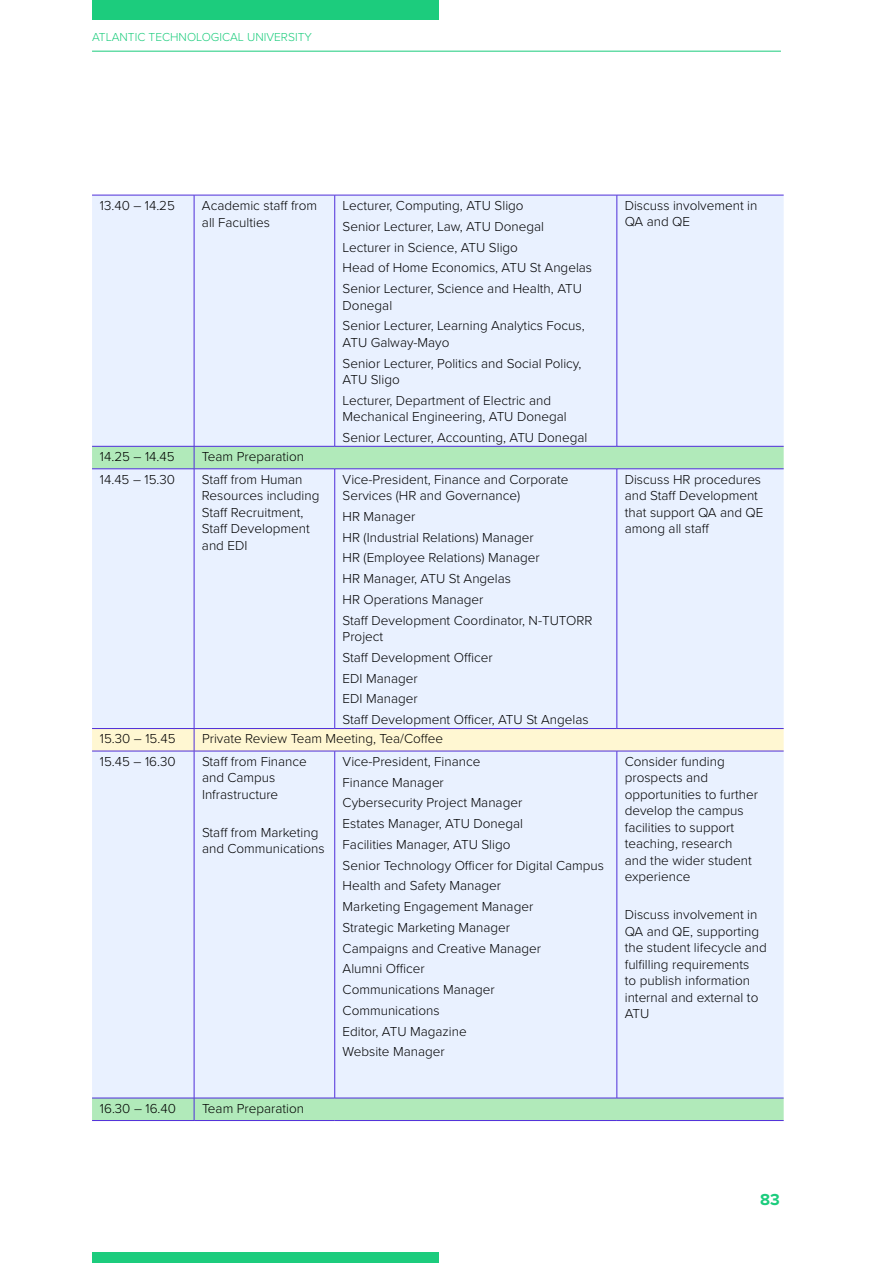
<style>
.page{position:relative;width:893px;height:1263px;background:#fff}
.page>*{position:absolute;margin:0;border:0;box-sizing:border-box;transform-origin:0 0}
.t1{font:700 16.5px "Proxima Nova";color:#1ccc7d}
.t2{font:300 13.5px/20.7px "Proxima Nova";color:#000}
.t3{font:300 12px "Proxima Nova";color:#1ccc7d}
</style>
<div class="page">
<div style="left:92px;top:0;width:347px;height:19px;background:#1ccc7d"></div>
<div style="left:92px;top:1252px;width:347px;height:11px;background:#1ccc7d"></div>
<hr style="left:92px;top:51px;width:689px;height:1px;background:#1ccc7d">
<div style="left:92px;top:196px;width:692px;height:250px;background:#e9f1ff"></div>
<svg style="left:92px;top:447px;width:692px;height:673px;fill:#e9f1ff"></svg>
<hr style="left:92px;top:195px;width:102px;height:1px;background:#4f2ed9">
<hr style="left:194px;top:195px;width:141px;height:1px;background:#4f2ed9">
<hr style="left:194px;top:195px;width:1px;height:251px;background:#4f2ed9">
<hr style="left:335px;top:195px;width:282px;height:1px;background:#4f2ed9">
<hr style="left:334px;top:195px;width:1px;height:251px;background:#4f2ed9">
<hr style="left:617px;top:195px;width:167px;height:1px;background:#4f2ed9">
<hr style="left:617px;top:195px;width:1px;height:251px;background:#4f2ed9">
<hr style="left:92px;top:446px;width:102px;height:1px;background:#4f2ed9">
<hr style="left:194px;top:446px;width:141px;height:1px;background:#4f2ed9">
<svg style="left:194px;top:446px;width:1px;height:22px"></svg>
<hr style="left:335px;top:446px;width:282px;height:1px;background:#4f2ed9">
<hr style="left:617px;top:446px;width:167px;height:1px;background:#4f2ed9">
<hr style="left:92px;top:468px;width:102px;height:1px;background:#4f2ed9">
<hr style="left:194px;top:468px;width:141px;height:1px;background:#4f2ed9">
<hr style="left:194px;top:469px;width:1px;height:259px;background:#4f2ed9">
<hr style="left:335px;top:468px;width:282px;height:1px;background:#4f2ed9">
<hr style="left:334px;top:469px;width:1px;height:259px;background:#4f2ed9">
<hr style="left:617px;top:468px;width:167px;height:1px;background:#4f2ed9">
<hr style="left:617px;top:469px;width:1px;height:259px;background:#4f2ed9">
<div style="left:92px;top:728px;width:692px;height:23px;background:#fff7d2"></div>
<hr style="left:335px;top:728px;width:282px;height:1px;background:#4f2ed9">
<hr style="left:617px;top:728px;width:167px;height:1px;background:#4f2ed9">
<hr style="left:92px;top:751px;width:102px;height:1px;background:#4f2ed9">
<hr style="left:194px;top:751px;width:141px;height:1px;background:#4f2ed9">
<hr style="left:194px;top:751px;width:1px;height:347px;background:#4f2ed9">
<hr style="left:335px;top:751px;width:282px;height:1px;background:#4f2ed9">
<hr style="left:334px;top:751px;width:1px;height:347px;background:#4f2ed9">
<hr style="left:617px;top:751px;width:167px;height:1px;background:#4f2ed9">
<hr style="left:617px;top:751px;width:1px;height:347px;background:#4f2ed9">
<hr style="left:92px;top:1098px;width:102px;height:1px;background:#4f2ed9">
<hr style="left:194px;top:1098px;width:141px;height:1px;background:#4f2ed9">
<svg style="left:194px;top:1098px;width:1px;height:22px"></svg>
<hr style="left:335px;top:1098px;width:282px;height:1px;background:#4f2ed9">
<hr style="left:617px;top:1098px;width:167px;height:1px;background:#4f2ed9">
<hr style="left:92px;top:1120px;width:102px;height:1px;background:#4f2ed9">
<hr style="left:194px;top:1120px;width:141px;height:1px;background:#4f2ed9">
<hr style="left:335px;top:1120px;width:282px;height:1px;background:#4f2ed9">
<hr style="left:617px;top:1120px;width:167px;height:1px;background:#4f2ed9">
<p class="t3" style="left:92px;top:28px;width:221px">ATLANTIC TECHNOLOGICAL UNIVERSITY</p>
<p class="t2" style="left:100px;top:194px;width:77px">13.40 – 14.25</p>
<p class="t2" style="left:202px;top:196px;width:117px;line-height:16.5px">Academic staff from all Faculties</p>
<p class="t2" style="left:343px;top:194px;width:251px">Lecturer, Computing, ATU Sligo<br>Senior Lecturer, Law, ATU Donegal Lecturer in Science, ATU Sligo<br>Head of Home Economics, ATU St Angelas Senior Lecturer, Science and Health, ATU</p>
<p class="t2" style="left:343px;top:294px;width:244px">Donegal<br>Senior Lecturer, Learning Analytics Focus,</p>
<p class="t2" style="left:343px;top:331px;width:240px">ATU Galway-Mayo<br>Senior Lecturer, Politics and Social Policy,</p>
<p class="t2" style="left:343px;top:368px;width:210px">ATU Sligo<br>Lecturer, Department of Electric and</p>
<p class="t2" style="left:343px;top:406px;width:246px">Mechanical Engineering, ATU Donegal<br>Senior Lecturer, Accounting, ATU Donegal</p>
<p class="t2" style="left:100px;top:446px;width:76px">14.25 – 14.45</p>
<p class="t2" style="left:202px;top:446px;width:104px">Team Preparation</p>
<p class="t2" style="left:100px;top:468px;width:77px">14.45 – 15.30</p>
<p class="t2" style="left:202px;top:470px;width:119px;line-height:16.5px">Staff from Human<br>Resources including<br>Staff Recruitment,<br>Staff Development and EDI</p>
<p class="t2" style="left:343px;top:470px;width:227px;line-height:16.5px">Vice-President, Finance and Corporate<br>Services (HR and Governance)</p>
<p class="t2" style="left:343px;top:505px;width:251px">HR Manager<br>HR (Industrial Relations) Manager<br>HR (Employee Relations) Manager<br>HR Manager, ATU St Angelas<br>HR Operations Manager<br>Staff Development Coordinator, N-TUTORR</p>
<p class="t2" style="left:343px;top:626px;width:247px">Project<br>Staff Development Officer<br>EDI Manager<br>EDI Manager<br>Staff Development Officer, ATU St Angelas</p>
<p class="t2" style="left:625px;top:196px;width:134px;line-height:16.5px">Discuss involvement in<br>QA and QE</p>
<p class="t2" style="left:625px;top:470px;width:140px;line-height:16.5px">Discuss HR procedures and Staff Development that support QA and QE among all staff</p>
<p class="t2" style="left:100px;top:728px;width:77px">15.30 – 15.45</p>
<p class="t2" style="left:202px;top:728px;width:243px">Private Review Team Meeting, Tea/Coffee</p>
<p class="t2" style="left:100px;top:750px;width:77px">15.45 – 16.30</p>
<p class="t2" style="left:202px;top:752px;width:106px;line-height:16.5px">Staff from Finance and Campus<br>Infrastructure</p>
<p class="t2" style="left:202px;top:823px;width:124px;line-height:16.5px">Staff from Marketing and Communications</p>
<p class="t2" style="left:343px;top:750px;width:263px">Vice-President, Finance<br>Finance Manager<br>Cybersecurity Project Manager<br>Estates Manager, ATU Donegal<br>Facilities Manager, ATU Sligo<br>Senior Technology Officer for Digital Campus<br>Health and Safety Manager<br>Marketing Engagement Manager<br>Strategic Marketing Manager<br>Campaigns and Creative Manager<br>Alumni Officer<br>Communications Manager<br>Communications<br>Editor, ATU Magazine<br>Website Manager</p>
<p class="t2" style="left:625px;top:752px;width:135px;line-height:16.5px">Consider funding prospects and opportunities to further develop the campus facilities to support teaching, research<br>and the wider student experience</p>
<p class="t2" style="left:625px;top:905px;width:144px;line-height:16.5px">Discuss involvement in<br>QA and QE, supporting the student lifecycle and fulfilling requirements<br>to publish information internal and external to<br>ATU</p>
<p class="t2" style="left:100px;top:1097px;width:78px">16.30 – 16.40</p>
<p class="t2" style="left:202px;top:1097px;width:104px">Team Preparation</p>
<p class="t1" style="left:760px;top:1189px;width:21px">83</p>
</div>
